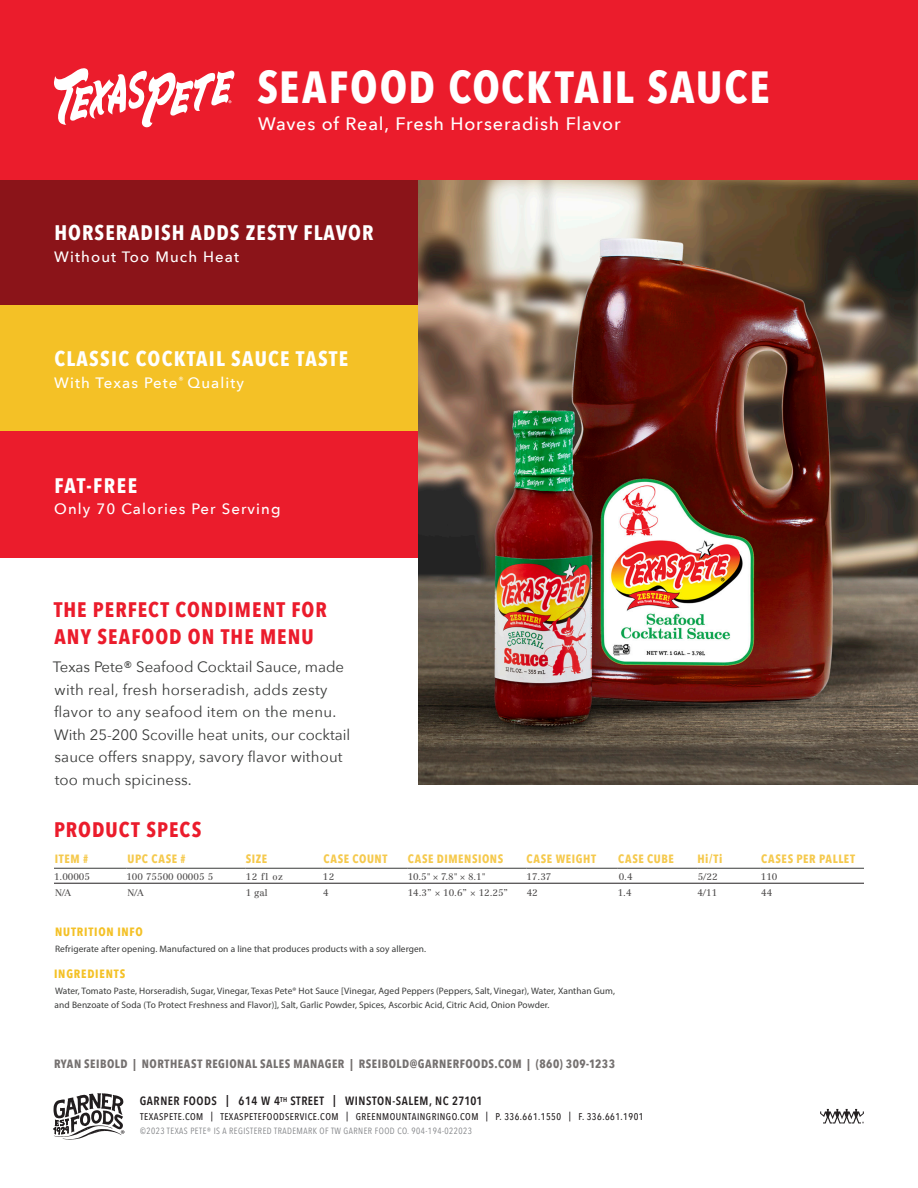
<style>
.page{position:relative;width:918px;height:1188px;background:#fff}
.page>*{position:absolute;margin:0;border:0;box-sizing:border-box;transform-origin:0 0}
.t1{font:700 45px "Avenir Next Condensed";letter-spacing:.045em;color:#fff}
.t2{font:700 21px "Avenir Next Condensed";letter-spacing:.05em;color:#fff}
.t3{font:700 21px/27px "Avenir Next Condensed";letter-spacing:.05em;color:#eb1c2c}
.t4{font:500 18px "Avenir Next";letter-spacing:.045em;color:#fff}
.t5{font:15px/22.5px "Avenir Next";letter-spacing:.01em;color:#393a39}
.t6{font:500 15px "Avenir Next";letter-spacing:.075em;color:#fff}
.t7{font:700 12px "Avenir Next Condensed";letter-spacing:.04em;color:#757170}
.t8{font:700 12px "Avenir Next Condensed";letter-spacing:.05em;color:#f5c94d}
.t9{font:600 12px "Avenir Next Condensed";letter-spacing:.05em;color:#231f20}
.t10{font:700 12px "Avenir Next Condensed";letter-spacing:.07em;color:#f4c126}
.t11{font:500 9.75px "Avenir Next Condensed";letter-spacing:.05em;color:#231f20}
.t12{font:9.3px/13.5px "Myriad Pro";letter-spacing:.01em;color:#393a39}
.t13{font:9.3px "Centennial";color:#4e4c4c}
.t14{font:9px "Avenir Next Condensed";letter-spacing:.05em;color:#808285}
</style>
<div class="page">
<svg style="left:53px;top:1093px;width:71px;height:46px"></svg>
<svg style="left:820px;top:1109px;width:44px;height:15px"></svg>
<div style="left:0;top:179px;width:526px;height:126px;background:#8b1419"></div>
<div style="left:0;top:305px;width:526px;height:127px;background:#f4c126"></div>
<div style="left:0;top:431px;width:526px;height:127px;background:#eb1c2c"></div>
<img style="left:418px;top:179px;width:500px;height:606px">
<div style="left:0;top:0;width:918px;height:179px;background:#eb1c2c"></div>
<svg style="left:54px;top:68px;width:180px;height:59px"></svg>
<hr style="left:54px;top:868px;width:72px;height:1px;background:#393a39">
<hr style="left:126px;top:868px;width:120px;height:1px;background:#393a39">
<hr style="left:246px;top:868px;width:77px;height:1px;background:#393a39">
<hr style="left:323px;top:868px;width:85px;height:1px;background:#393a39">
<hr style="left:408px;top:868px;width:118px;height:1px;background:#393a39">
<hr style="left:526px;top:868px;width:92px;height:1px;background:#393a39">
<hr style="left:618px;top:868px;width:79px;height:1px;background:#393a39">
<hr style="left:697px;top:868px;width:64px;height:1px;background:#393a39">
<hr style="left:761px;top:868px;width:103px;height:1px;background:#393a39">
<hr style="left:54px;top:883px;width:810px;height:1px;background:#231f20">
<p class="t1" style="left:258px;top:59px;width:514px">SEAFOOD COCKTAIL SAUCE</p>
<p class="t4" style="left:258px;top:108px;width:364px">Waves of Real, Fresh Horseradish Flavor</p>
<p class="t2" style="left:54px;top:220px;width:321px">HORSERADISH ADDS ZESTY FLAVOR</p>
<p class="t6" style="left:54px;top:244px;width:186px">Without Too Much Heat</p>
<p class="t2" style="left:54px;top:346px;width:295px">CLASSIC COCKTAIL SAUCE TASTE</p>
<p class="t6" style="left:54px;top:370px;width:192px">With Texas Pete<sup>®</sup> Quality</p>
<p class="t2" style="left:54px;top:472px;width:84px">FAT-FREE</p>
<p class="t6" style="left:54px;top:496px;width:228px">Only 70 Calories Per Serving</p>
<p class="t3" style="left:54px;top:596px;width:275px">THE PERFECT CONDIMENT FOR<br>ANY SEAFOOD ON THE MENU</p>
<p class="t5" style="left:53px;top:655px;width:299px">Texas Pete® Seafood Cocktail Sauce, made with real, fresh horseradish, adds zesty flavor to any seafood item on the menu.<br>With 25-200 Scoville heat units, our cocktail sauce offers snappy, savory flavor without too much spiciness.</p>
<p class="t3" style="left:54px;top:816px;width:149px">PRODUCT SPECS</p>
<p class="t8" style="left:55px;top:852px;width:35px">ITEM #</p>
<p class="t8" style="left:128px;top:852px;width:60px">UPC CASE #</p>
<p class="t8" style="left:246px;top:852px;width:23px">SIZE</p>
<p class="t8" style="left:324px;top:852px;width:65px">CASE COUNT</p>
<p class="t8" style="left:408px;top:852px;width:97px">CASE DIMENSIONS</p>
<p class="t8" style="left:527px;top:852px;width:71px">CASE WEIGHT</p>
<p class="t8" style="left:618px;top:852px;width:57px">CASE CUBE</p>
<p class="t8" style="left:698px;top:852px;width:26px">Hi/Ti</p>
<p class="t8" style="left:761px;top:852px;width:95px">CASES PER PALLET</p>
<p class="t13" style="left:54px;top:871px;width:38px">1.00005</p>
<p class="t13" style="left:126px;top:871px;width:88px">100 75500 00005 5</p>
<p class="t13" style="left:246px;top:871px;width:39px">12 fl oz</p>
<p class="t13" style="left:323px;top:871px;width:13px">12</p>
<p class="t13" style="left:408px;top:871px;width:80px">10.5" × 7.8" × 8.1"</p>
<p class="t13" style="left:526px;top:871px;width:26px">17.37</p>
<p class="t13" style="left:619px;top:871px;width:15px">0.4</p>
<p class="t13" style="left:698px;top:871px;width:21px">5/22</p>
<p class="t13" style="left:761px;top:871px;width:18px">110</p>
<p class="t13" style="left:55px;top:887px;width:18px">N/A</p>
<p class="t13" style="left:127px;top:887px;width:18px">N/A</p>
<p class="t13" style="left:246px;top:887px;width:23px">1 gal</p>
<p class="t13" style="left:323px;top:887px;width:7px">4</p>
<p class="t13" style="left:408px;top:887px;width:102px">14.3” × 10.6” × 12.25”</p>
<p class="t13" style="left:527px;top:887px;width:12px">42</p>
<p class="t13" style="left:618px;top:887px;width:15px">1.4</p>
<p class="t13" style="left:697px;top:887px;width:21px">4/11</p>
<p class="t13" style="left:761px;top:887px;width:13px">44</p>
<p class="t10" style="left:55px;top:924px;width:89px">NUTRITION INFO</p>
<p class="t12" style="left:55px;top:942px;width:373px">Refrigerate after opening. Manufactured on a line that produces products with a soy allergen.</p>
<p class="t10" style="left:54px;top:967px;width:73px">INGREDIENTS</p>
<p class="t12" style="left:55px;top:984px;width:562px">Water, Tomato Paste, Horseradish, Sugar, Vinegar, Texas Pete® Hot Sauce [Vinegar, Aged Peppers (Peppers, Salt, Vinegar), Water, Xanthan Gum, and Benzoate of Soda (To Protect Freshness and Flavor)], Salt, Garlic Powder, Spices, Ascorbic Acid, Citric Acid, Onion Powder.</p>
<p class="t7" style="left:54px;top:1057px;width:563px">RYAN SEIBOLD | NORTHEAST REGIONAL SALES MANAGER | RSEIBOLD@GARNERFOODS.COM | (860) 309-1233</p>
<p class="t9" style="left:140px;top:1091px;width:344px">GARNER FOODS | 614 W 4<sup>TH</sup> STREET | WINSTON-SALEM, NC 27101</p>
<p class="t11" style="left:140px;top:1111px;width:505px">TEXASPETE.COM | TEXASPETEFOODSERVICE.COM | GREENMOUNTAINGRINGO.COM | P. 336.661.1550 | F. 336.661.1901</p>
<p class="t14" style="left:140px;top:1123px;width:334px">©2023 TEXAS PETE® IS A REGISTERED TRADEMARK OF TW GARNER FOOD CO. 904-194-022023</p>
</div>
